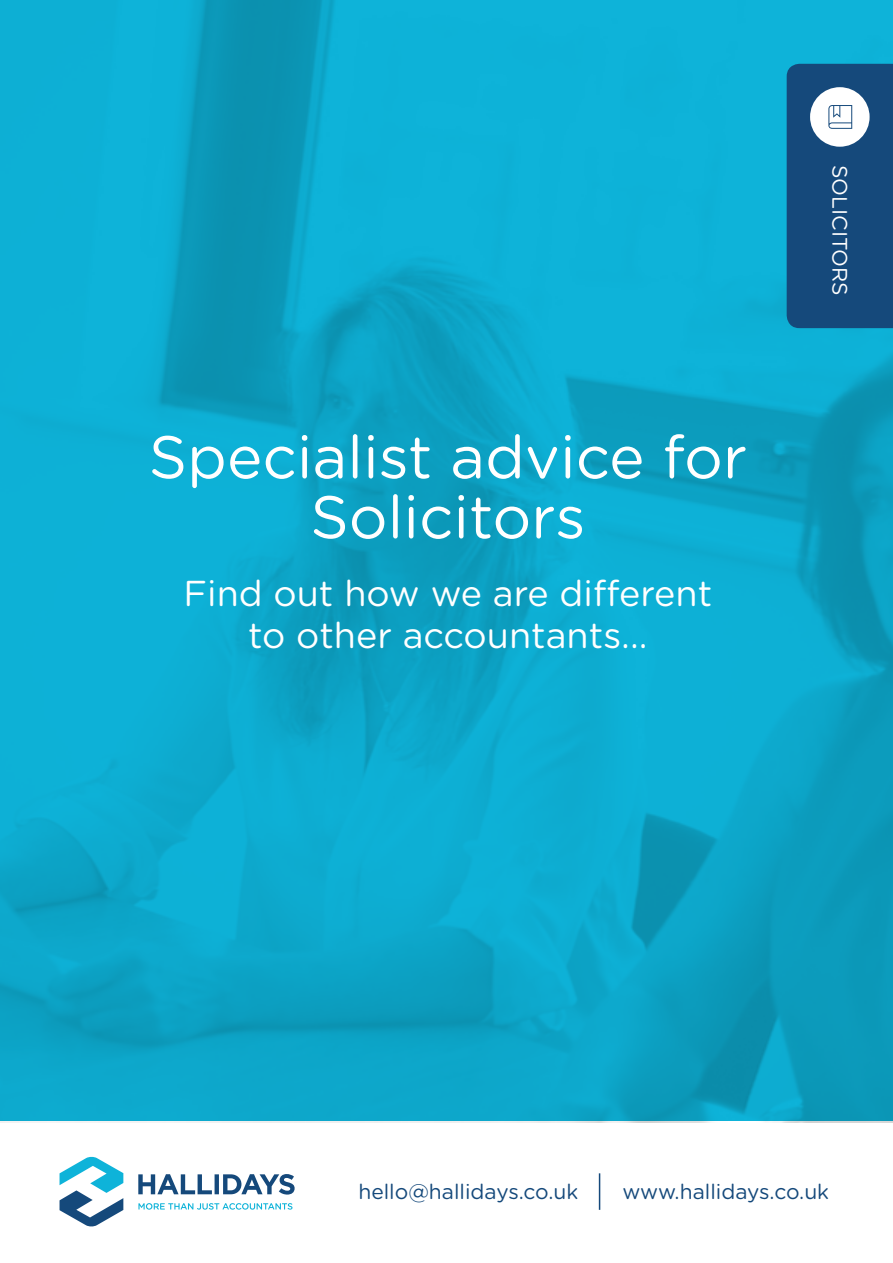
<style>
.page{position:relative;width:893px;height:1263px;background:#fff}
.page>*{position:absolute;margin:0;border:0;box-sizing:border-box;transform-origin:0 0}
.t1{font:60px/60px "Gotham Rounded";color:#fff;text-align:center}
.t2{font:36px/42px "Gotham Rounded";color:#fff;text-align:center}
.t3{font:21px "Gotham Rounded";color:#15497b}
.t4{font:21px "Gotham Rounded";color:#fff}
</style>
<div class="page">
<img style="left:0;top:0;width:893px;height:1123px">
<hr style="left:599px;top:1173px;width:1px;height:37px;background:#15497b">
<svg style="left:138px;top:1203px;width:154px;height:7px"></svg>
<svg style="left:138px;top:1174px;width:74px;height:20px"></svg>
<hr style="left:215px;top:1174px;width:4px;height:20px;background:#15497b">
<svg style="left:223px;top:1174px;width:72px;height:20px"></svg>
<svg style="left:60px;top:1156px;width:63px;height:71px"></svg>
<svg style="left:787px;top:64px;width:106px;height:264px;background:#2a5a87"></svg>
<h1 class="t1" style="left:149px;top:424px;width:600px">Specialist advice for<br>Solicitors</h1>
<p class="t2" style="left:184px;top:570px;width:530px">Find out how we are different to other accountants...</p>
<p class="t4" style="left:854px;top:165px;width:133px;rotate:90deg">SOLICITORS</p>
<p class="t3" style="left:358px;top:1177px;width:221px">hello@hallidays.co.uk</p>
<p class="t3" style="left:622px;top:1177px;width:208px">www.hallidays.co.uk</p>
</div>
